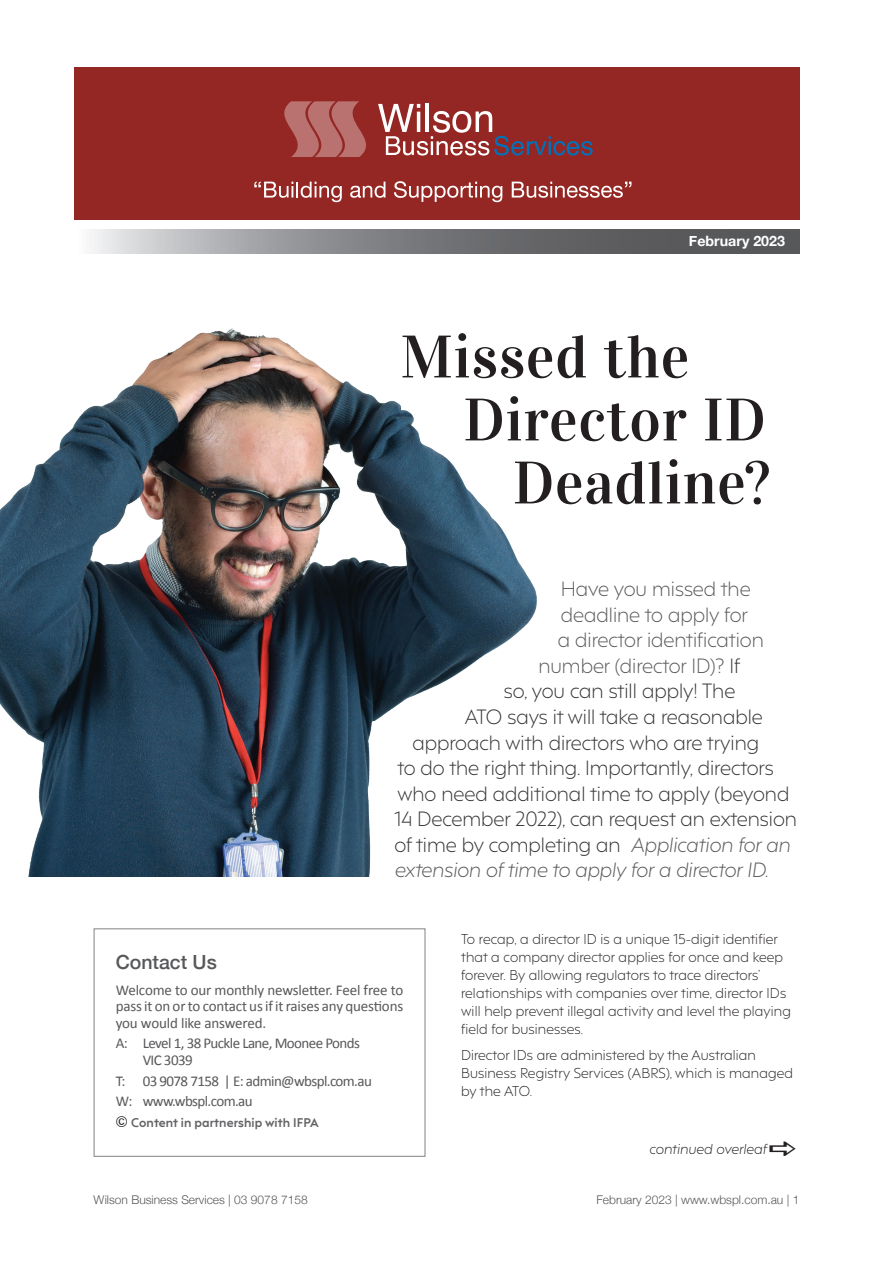
<style>
.page{position:relative;width:893px;height:1263px;background:#fff}
.page>*{position:absolute;margin:0;border:0;box-sizing:border-box;transform-origin:0 0}
.t1{font:60px "Vidaloka";letter-spacing:.01em;color:#231f20}
.t2{font:300 19.5px "F37 Hooj";color:#313232}
.t3{font:300 19.5px "F37 Hooj";color:#57585a}
.t4{font:italic 300 19.5px "F37 Hooj";color:#57585a}
.t5{font:500 19.5px "Helvetica Neue";color:#57585a}
.t6{font:15px/16.5px "Calibri";letter-spacing:-.04em;color:#57585a}
.t7{font:700 14.25px "Helvetica Neue";color:#fff}
.t8{font:300 13.5px/18px "F37 Hooj";letter-spacing:.01em;color:#231f20}
.t9{font:italic 300 13.5px "F37 Hooj";letter-spacing:.01em;color:#231f20}
.t10{font:300 12px "Helvetica Neue";color:#57585a}
.t11{font:700 12px "F37 Hooj";letter-spacing:.01em;color:#636366}
.s1{color:#313232}
.s2{font-style:italic;color:#57585a}
</style>
<div class="page">
<img style="left:0;top:328px;width:537px;height:549px">
<div style="left:94px;top:928px;width:331px;height:229px;border:1px solid #808285"></div>
<svg style="left:92px;top:230px;width:707px;height:23px;background:#818285"></svg>
<div style="left:162px;top:67px;width:562px;height:153px;background:#942723"></div>
<svg style="left:284px;top:101px;width:82px;height:56px"></svg>
<svg style="left:378px;top:104px;width:215px;height:52px"></svg>
<svg style="left:254px;top:182px;width:88px;height:20px"></svg>
<svg style="left:350px;top:182px;width:35px;height:16px"></svg>
<svg style="left:394px;top:181px;width:108px;height:21px"></svg>
<svg style="left:512px;top:182px;width:119px;height:16px"></svg>
<div style="left:74px;top:67px;width:90px;height:153px;background:#942723"></div>
<div style="left:723px;top:67px;width:76px;height:153px;background:#942723"></div>
<p class="t7" style="left:689px;top:229px;width:98px">February 2023</p>
<h1 class="t1" style="left:400px;top:321px;width:291px">Missed the</h1>
<h1 class="t1" style="left:463px;top:384px;width:304px">Director ID</h1>
<h1 class="t1" style="left:513px;top:447px;width:258px">Deadline?</h1>
<h2 class="t3" style="left:561px;top:573px;width:191px">Have you missed the</h2>
<h2 class="t3" style="left:561px;top:598px;width:189px">deadline to apply for</h2>
<h2 class="t3" style="left:558px;top:624px;width:207px">a director identification</h2>
<h2 class="t3" style="left:538px;top:649px;width:203px">number (director ID)? <span class="s1">If</span></h2>
<h2 class="t2" style="left:504px;top:675px;width:233px">so, you can still apply! The</h2>
<h2 class="t2" style="left:465px;top:700px;width:300px">ATO says it will take a reasonable</h2>
<h2 class="t2" style="left:412px;top:726px;width:348px">approach with directors who are trying</h2>
<h2 class="t2" style="left:397px;top:751px;width:378px">to do the right thing. Importantly, directors</h2>
<h2 class="t2" style="left:397px;top:777px;width:393px">who need additional time to apply (beyond</h2>
<h2 class="t2" style="left:394px;top:802px;width:404px">14 December 2022), can request an extension</h2>
<h2 class="t2" style="left:394px;top:828px;width:397px">of time by completing an <span class="s2">Application for an</span></h2>
<h2 class="t4" style="left:394px;top:854px;width:375px">extension of time to apply for a director ID.</h2>
<h2 class="t5" style="left:116px;top:947px;width:103px">Contact Us</h2>
<p class="t6" style="left:116px;top:981px;width:289px;text-align:justify">Welcome to our monthly newsletter. Feel free to pass it on or to contact us if it raises any questions you would like answered.</p>
<p class="t6" style="left:143px;top:1034px;width:219px;text-indent:-27px">A: Level 1, 38 Puckle Lane, Moonee Ponds<br>VIC 3039</p>
<p class="t6" style="left:116px;top:1070px;width:258px;line-height:20.7px">T: 03 9078 7158 | E: admin@wbspl.com.au<br>W: www.wbspl.com.au</p>
<p class="t11" style="left:131px;top:1112px;width:189px">Content in partnership with IFPA</p>
<p class="t8" style="left:461px;top:928px;width:331px">To recap, a director ID is a unique 15-digit identifier that a company director applies for once and keep forever. By allowing regulators to trace directors’ relationships with companies over time, director IDs will help prevent illegal activity and level the playing field for businesses.</p>
<p class="t8" style="left:461px;top:1045px;width:333px">Director IDs are administered by the Australian<br>Business Registry Services (ABRS), which is managed by the ATO.</p>
<p class="t9" style="left:649px;top:1138px;width:119px">continued overleaf</p>
<p class="t10" style="left:94px;top:1190px;width:216px">Wilson Business Services | 03 9078 7158</p>
<p class="t10" style="left:596px;top:1190px;width:204px">February 2023 | www.wbspl.com.au | 1</p>
</div>
